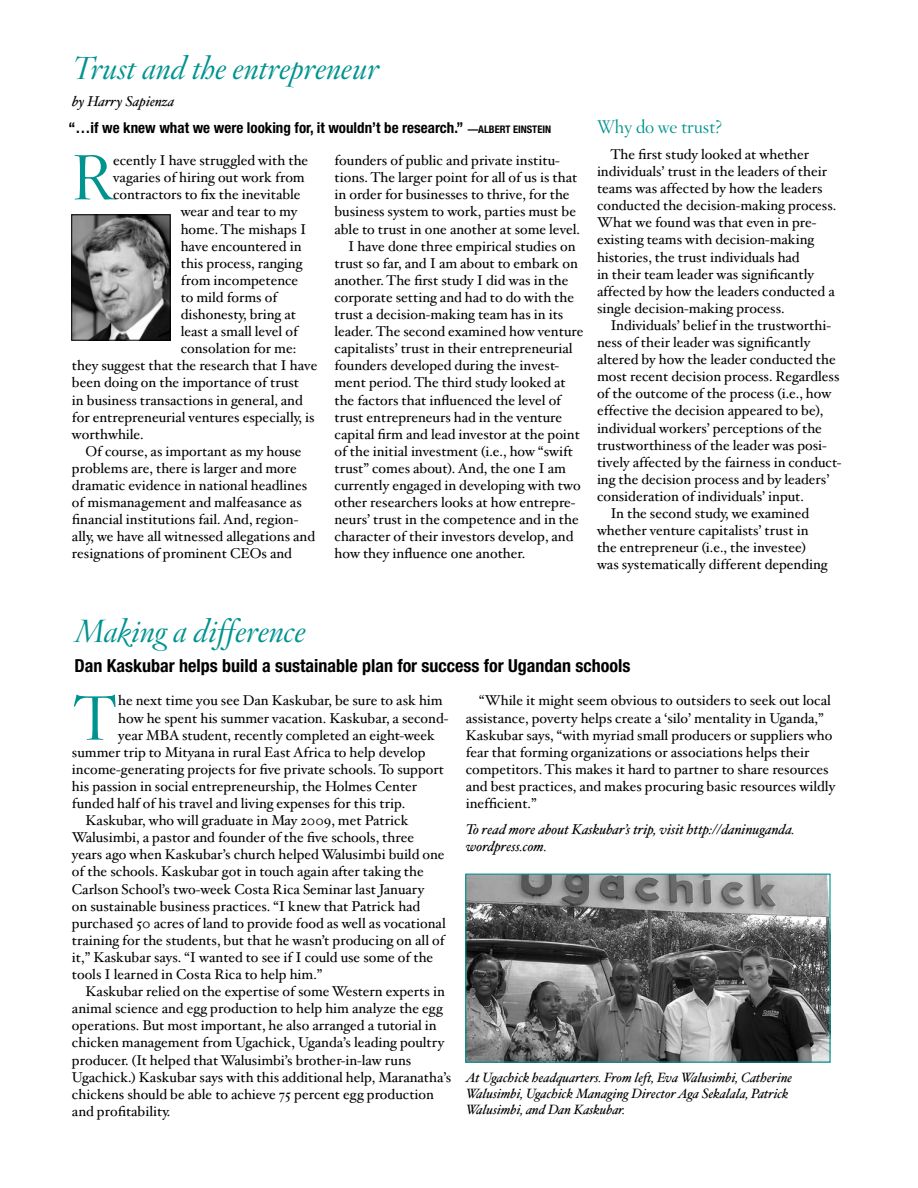
<style>
.page{position:relative;width:918px;height:1188px;background:#fff}
.page>*{position:absolute;margin:0;border:0;box-sizing:border-box;transform-origin:0 0}
.t1{font:62.4px "Hoefler Titling HTF Lt Roman";color:#009390}
.t2{font:italic 31.5px "Hoefler Titling HTF Lt";color:#009390}
.t3{font:700 condensed 18px "Helvetica Neue";color:#000}
.t4{font:18px "Hoefler Titling HTF Lt Roman";color:#009390}
.t5{font:700 condensed 15px "Helvetica Neue";color:#000}
.t6{font:14.25px/17.1px "Hoefler Text";color:#000}
.t7{font:italic 14.25px/17.1px "Hoefler Text";color:#000}
.t8{font:italic 13.5px/16.2px "Hoefler Text";color:#000}
.s1{font-size:10.5px}
</style>
<div class="page">
<img style="left:73px;top:216px;width:95px;height:122px">
<div style="left:71px;top:214px;width:99px;height:126px;border:1px solid #000"></div>
<img style="left:467px;top:876px;width:362px;height:185px">
<div style="left:465px;top:874px;width:366px;height:189px;border:1px solid #009390"></div>
<h2 class="t2" style="left:72px;top:55px;width:308px">Trust and the entrepreneur</h2>
<p class="t7" style="left:72px;top:94px;width:104px">by Harry Sapienza</p>
<p class="t5" style="left:69px;top:122px;width:484px">“…if we knew what we were looking for, it wouldn’t be research.” <span class="s1">—ALBERT EINSTEIN</span></p>
<p class="t6" style="left:113px;top:153px;width:197px">ecently I have struggled with the</p>
<p class="t6" style="left:113px;top:170px;width:193px">vagaries of hiring out work from</p>
<p class="t6" style="left:113px;top:188px;width:189px">contractors to fix the inevitable</p>
<p class="t6" style="left:181px;top:205px;width:118px">wear and tear to my</p>
<p class="t6" style="left:181px;top:222px;width:127px">home. The mishaps I</p>
<p class="t6" style="left:181px;top:239px;width:122px">have encountered in</p>
<p class="t6" style="left:181px;top:256px;width:123px">this process, ranging</p>
<p class="t6" style="left:181px;top:273px;width:119px">from incompetence</p>
<p class="t6" style="left:181px;top:290px;width:98px">to mild forms of</p>
<p class="t6" style="left:181px;top:307px;width:117px">dishonesty, bring at</p>
<p class="t6" style="left:181px;top:324px;width:119px">least a small level of</p>
<p class="t6" style="left:181px;top:341px;width:117px">consolation for me:</p>
<p class="t6" style="left:72px;top:359px;width:247px">they suggest that the research that I have</p>
<p class="t6" style="left:72px;top:376px;width:229px">been doing on the importance of trust</p>
<p class="t6" style="left:72px;top:393px;width:232px">in business transactions in general, and</p>
<p class="t6" style="left:72px;top:410px;width:244px">for entrepreneurial ventures especially, is</p>
<p class="t6" style="left:72px;top:427px;width:73px">worthwhile.</p>
<p class="t6" style="left:85px;top:444px;width:218px">Of course, as important as my house</p>
<p class="t6" style="left:72px;top:461px;width:226px">problems are, there is larger and more</p>
<p class="t6" style="left:72px;top:478px;width:237px">dramatic evidence in national headlines</p>
<p class="t6" style="left:72px;top:495px;width:231px">of mismanagement and malfeasance as</p>
<p class="t6" style="left:72px;top:512px;width:228px">financial institutions fail. And, region-</p>
<p class="t6" style="left:72px;top:530px;width:245px">ally, we have all witnessed allegations and</p>
<p class="t6" style="left:72px;top:547px;width:222px">resignations of prominent CEOs and</p>
<h1 class="t1" style="left:72px;top:151px;width:43px">R</h1>
<p class="t6" style="left:334px;top:153px;width:227px">founders of public and private institu-</p>
<p class="t6" style="left:334px;top:170px;width:244px">tions. The larger point for all of us is that</p>
<p class="t6" style="left:334px;top:188px;width:237px">in order for businesses to thrive, for the</p>
<p class="t6" style="left:334px;top:205px;width:243px">business system to work, parties must be</p>
<p class="t6" style="left:334px;top:222px;width:247px">able to trust in one another at some level.</p>
<p class="t6" style="left:348px;top:239px;width:229px">I have done three empirical studies on</p>
<p class="t6" style="left:334px;top:256px;width:245px">trust so far, and I am about to embark on</p>
<p class="t6" style="left:334px;top:273px;width:235px">another. The first study I did was in the</p>
<p class="t6" style="left:334px;top:290px;width:241px">corporate setting and had to do with the</p>
<p class="t6" style="left:334px;top:307px;width:230px">trust a decision-making team has in its</p>
<p class="t6" style="left:334px;top:324px;width:250px">leader. The second examined how venture</p>
<p class="t6" style="left:334px;top:341px;width:240px">capitalists’ trust in their entrepreneurial</p>
<p class="t6" style="left:334px;top:359px;width:226px">founders developed during the invest-</p>
<p class="t6" style="left:334px;top:376px;width:233px">ment period. The third study looked at</p>
<p class="t6" style="left:334px;top:393px;width:228px">the factors that influenced the level of</p>
<p class="t6" style="left:334px;top:410px;width:229px">trust entrepreneurs had in the venture</p>
<p class="t6" style="left:334px;top:427px;width:247px">capital firm and lead investor at the point</p>
<p class="t6" style="left:334px;top:444px;width:240px">of the initial investment (i.e., how “swift</p>
<p class="t6" style="left:334px;top:461px;width:233px">trust” comes about). And, the one I am</p>
<p class="t6" style="left:334px;top:478px;width:248px">currently engaged in developing with two</p>
<p class="t6" style="left:334px;top:495px;width:243px">other researchers looks at how entrepre-</p>
<p class="t6" style="left:334px;top:512px;width:246px">neurs’ trust in the competence and in the</p>
<p class="t6" style="left:334px;top:530px;width:240px">character of their investors develop, and</p>
<p class="t6" style="left:334px;top:547px;width:192px">how they influence one another.</p>
<p class="t4" style="left:597px;top:119px;width:126px">Why do we trust?</p>
<p class="t6" style="left:597px;top:147px;width:241px;text-indent:13px">The first study looked at whether individuals’ trust in the leaders of their teams was affected by how the leaders conducted the decision-making process.<br>What we found was that even in pre&shy;existing teams with decision-making histories, the trust individuals had<br>in their team leader was significantly affected by how the leaders conducted a single decision-making process.</p>
<p class="t6" style="left:611px;top:318px;width:222px">Individuals’ belief in the trustworthi-</p>
<p class="t6" style="left:597px;top:335px;width:215px">ness of their leader was significantly</p>
<p class="t6" style="left:597px;top:352px;width:240px">altered by how the leader conducted the</p>
<p class="t6" style="left:597px;top:370px;width:244px">most recent decision process. Regardless</p>
<p class="t6" style="left:597px;top:387px;width:236px">of the outcome of the process (i.e., how</p>
<p class="t6" style="left:597px;top:404px;width:228px">effective the decision appeared to be),</p>
<p class="t6" style="left:597px;top:421px;width:226px">individual workers’ perceptions of the</p>
<p class="t6" style="left:597px;top:438px;width:231px">trustworthiness of the leader was posi-</p>
<p class="t6" style="left:597px;top:455px;width:246px">tively affected by the fairness in conduct-</p>
<p class="t6" style="left:597px;top:472px;width:234px">ing the decision process and by leaders’</p>
<p class="t6" style="left:597px;top:489px;width:209px">consideration of individuals’ input.</p>
<p class="t6" style="left:611px;top:506px;width:200px">In the second study, we examined</p>
<p class="t6" style="left:597px;top:523px;width:213px">whether venture capitalists’ trust in</p>
<p class="t6" style="left:597px;top:541px;width:211px">the entrepreneur (i.e., the investee)</p>
<p class="t6" style="left:597px;top:558px;width:232px">was systematically different depending</p>
<h2 class="t2" style="left:75px;top:618px;width:232px">Making a difference</h2>
<p class="t3" style="left:75px;top:659px;width:557px">Dan Kaskubar helps build a sustainable plan for success for Ugandan schools</p>
<h1 class="t1" style="left:72px;top:691px;width:48px">T</h1>
<p class="t6" style="left:118px;top:694px;width:326px">he next time you see Dan Kaskubar, be sure to ask him</p>
<p class="t6" style="left:118px;top:711px;width:332px">how he spent his summer vacation. Kaskubar, a second-</p>
<p class="t6" style="left:118px;top:728px;width:318px">year MBA student, recently completed an eight-week</p>
<p class="t6" style="left:72px;top:745px;width:355px">summer trip to Mityana in rural East Africa to help develop</p>
<p class="t6" style="left:72px;top:762px;width:374px">income-generating projects for five private schools. To support</p>
<p class="t6" style="left:72px;top:779px;width:347px">his passion in social entrepreneurship, the Holmes Center</p>
<p class="t6" style="left:72px;top:796px;width:335px">funded half of his travel and living expenses for this trip.</p>
<p class="t6" style="left:85px;top:813px;width:325px">Kaskubar, who will graduate in May 2009, met Patrick</p>
<p class="t6" style="left:72px;top:830px;width:344px">Walusimbi, a pastor and founder of the five schools, three</p>
<p class="t6" style="left:72px;top:848px;width:374px">years ago when Kaskubar’s church helped Walusimbi build one</p>
<p class="t6" style="left:72px;top:865px;width:353px">of the schools. Kaskubar got in touch again after taking the</p>
<p class="t6" style="left:72px;top:882px;width:354px">Carlson School’s two-week Costa Rica Seminar last January</p>
<p class="t6" style="left:72px;top:899px;width:350px">on sustainable business practices. “I knew that Patrick had</p>
<p class="t6" style="left:72px;top:916px;width:375px">purchased 50 acres of land to provide food as well as vocational</p>
<p class="t6" style="left:72px;top:933px;width:374px">training for the students, but that he wasn’t producing on all of</p>
<p class="t6" style="left:72px;top:950px;width:363px">it,” Kaskubar says. “I wanted to see if I could use some of the</p>
<p class="t6" style="left:72px;top:967px;width:252px">tools I learned in Costa Rica to help him.”</p>
<p class="t6" style="left:85px;top:984px;width:361px">Kaskubar relied on the expertise of some Western experts in</p>
<p class="t6" style="left:72px;top:1001px;width:372px">animal science and egg production to help him analyze the egg</p>
<p class="t6" style="left:72px;top:1019px;width:366px">operations. But most important, he also arranged a tutorial in</p>
<p class="t6" style="left:72px;top:1036px;width:374px">chicken management from Ugachick, Uganda’s leading poultry</p>
<p class="t6" style="left:72px;top:1053px;width:341px">producer. (It helped that Walusimbi’s brother-in-law runs</p>
<p class="t6" style="left:72px;top:1070px;width:381px">Ugachick.) Kaskubar says with this additional help, Maranatha’s</p>
<p class="t6" style="left:72px;top:1087px;width:364px">chickens should be able to achieve 75 percent egg production</p>
<p class="t6" style="left:72px;top:1104px;width:100px">and profitability.</p>
<p class="t6" style="left:466px;top:694px;width:371px;text-indent:14px">“While it might seem obvious to outsiders to seek out local assistance, poverty helps create a ‘silo’ mentality in Uganda,” Kaskubar says, “with myriad small producers or suppliers who fear that forming organizations or associations helps their competitors. This makes it hard to partner to share resources and best practices, and makes procuring basic resources wildly inefficient.”</p>
<p class="t7" style="left:466px;top:822px;width:330px">To read more about Kaskubar’s trip, visit http://daninuganda. wordpress.com.</p>
<p class="t8" style="left:466px;top:1071px;width:328px">At Ugachick headquarters. From left, Eva Walusimbi, Catherine<br>Walusimbi, Ugachick Managing Director Aga Sekalala, Patrick<br>Walusimbi, and Dan Kaskubar.</p>
</div>
